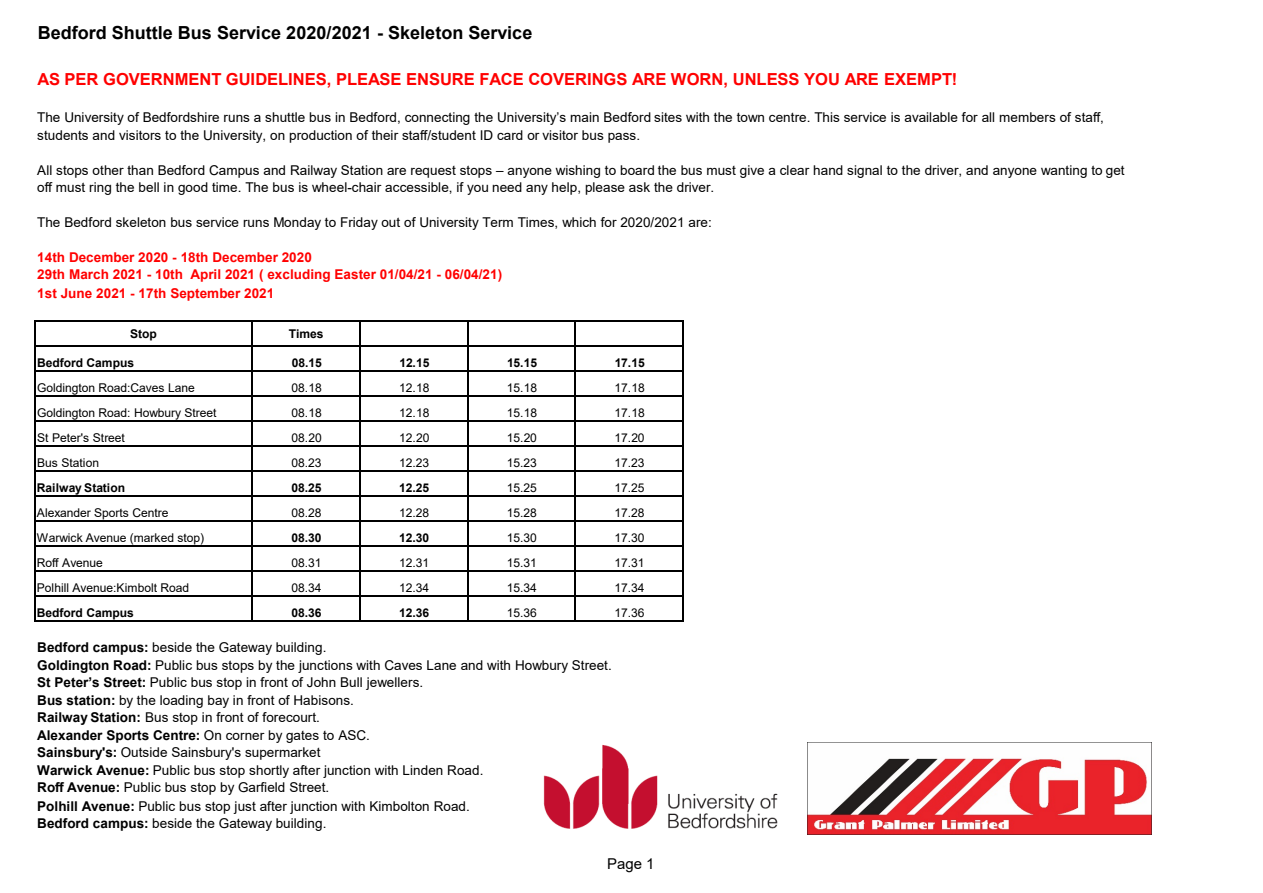
<style>
.page{position:relative;width:1263px;height:893px;background:#fff}
.page>*{position:absolute;margin:0;border:0;box-sizing:border-box;transform-origin:0 0}
.t1{font:700 18px "Arial";color:#000}
.t2{font:700 16.5px "Arial";letter-spacing:-.005em;color:#f00}
.t3{font:15px "Arial";color:#000}
.t4{font:13.5px/17.5px "Arial";letter-spacing:.005em;color:#000}
.t5{font:700 13.5px/18px "Arial";letter-spacing:.005em;color:#f00}
.t6{font:12px "Arial";letter-spacing:-.005em;color:#000}
.t7{font:700 12px "Arial";letter-spacing:-.005em;color:#000}
.s1{font-weight:700}
</style>
<div class="page">
<hr style="left:34px;top:320px;width:1px;height:302px;background:#000">
<hr style="left:251px;top:322px;width:2px;height:300px;background:#000">
<hr style="left:359px;top:322px;width:2px;height:300px;background:#000">
<hr style="left:467px;top:322px;width:1px;height:300px;background:#000">
<hr style="left:574px;top:322px;width:2px;height:300px;background:#000">
<hr style="left:682px;top:322px;width:1px;height:300px;background:#000">
<hr style="left:35px;top:320px;width:648px;height:2px;background:#000">
<hr style="left:35px;top:345px;width:648px;height:2px;background:#000">
<hr style="left:35px;top:370px;width:648px;height:2px;background:#000">
<hr style="left:35px;top:395px;width:648px;height:2px;background:#000">
<hr style="left:35px;top:420px;width:648px;height:2px;background:#000">
<hr style="left:35px;top:445px;width:648px;height:2px;background:#000">
<hr style="left:35px;top:470px;width:648px;height:2px;background:#000">
<hr style="left:35px;top:495px;width:648px;height:2px;background:#000">
<hr style="left:35px;top:520px;width:648px;height:2px;background:#000">
<hr style="left:35px;top:545px;width:648px;height:2px;background:#000">
<hr style="left:35px;top:570px;width:648px;height:2px;background:#000">
<hr style="left:35px;top:595px;width:648px;height:2px;background:#000">
<hr style="left:35px;top:620px;width:648px;height:2px;background:#000">
<img style="left:807px;top:743px;width:345px;height:92px">
<img style="left:543px;top:745px;width:235px;height:84px">
<h1 class="t1" style="left:38px;top:26px;width:496px">Bedford Shuttle Bus Service 2020/2021 - Skeleton Service</h1>
<p class="t2" style="left:38px;top:73px;width:921px">AS PER GOVERNMENT GUIDELINES, PLEASE ENSURE FACE COVERINGS ARE WORN, UNLESS YOU ARE EXEMPT!</p>
<p class="t4" style="left:37px;top:110px;width:1068px">The University of Bedfordshire runs a shuttle bus in Bedford, connecting the University’s main Bedford sites with the town centre. This service is available for all members of staff, students and visitors to the University, on production of their staff/student ID card or visitor bus pass.</p>
<p class="t4" style="left:37px;top:162px;width:1089px">All stops other than Bedford Campus and Railway Station are request stops – anyone wishing to board the bus must give a clear hand signal to the driver, and anyone wanting to get off must ring the bell in good time. The bus is wheel-chair accessible, if you need any help, please ask the driver.</p>
<p class="t4" style="left:37px;top:215px;width:676px">The Bedford skeleton bus service runs Monday to Friday out of University Term Times, which for 2020/2021 are:</p>
<p class="t5" style="left:37px;top:249px;width:466px">14th December 2020 - 18th December 2020<br>29th March 2021 - 10th April 2021 ( excluding Easter 01/04/21 - 06/04/21)<br>1st June 2021 - 17th September 2021</p>
<p class="t7" style="left:130px;top:329px;width:28px">Stop</p>
<p class="t7" style="left:289px;top:329px;width:36px">Times</p>
<p class="t7" style="left:37px;top:358px;width:99px">Bedford Campus</p>
<p class="t7" style="left:292px;top:358px;width:32px">08.15</p>
<p class="t7" style="left:399px;top:358px;width:32px">12.15</p>
<p class="t7" style="left:507px;top:358px;width:32px">15.15</p>
<p class="t7" style="left:615px;top:358px;width:32px">17.15</p>
<p class="t6" style="left:37px;top:383px;width:159px">Goldington Road:Caves Lane</p>
<p class="t6" style="left:292px;top:383px;width:32px">08.18</p>
<p class="t6" style="left:399px;top:383px;width:32px">12.18</p>
<p class="t6" style="left:507px;top:383px;width:32px">15.18</p>
<p class="t6" style="left:614px;top:383px;width:32px">17.18</p>
<p class="t6" style="left:37px;top:408px;width:181px">Goldington Road: Howbury Street</p>
<p class="t6" style="left:292px;top:408px;width:32px">08.18</p>
<p class="t6" style="left:399px;top:408px;width:32px">12.18</p>
<p class="t6" style="left:507px;top:408px;width:32px">15.18</p>
<p class="t6" style="left:614px;top:408px;width:32px">17.18</p>
<p class="t6" style="left:37px;top:433px;width:89px">St Peter's Street</p>
<p class="t6" style="left:292px;top:433px;width:32px">08.20</p>
<p class="t6" style="left:399px;top:433px;width:32px">12.20</p>
<p class="t6" style="left:507px;top:433px;width:32px">15.20</p>
<p class="t6" style="left:614px;top:433px;width:32px">17.20</p>
<p class="t6" style="left:37px;top:458px;width:64px">Bus Station</p>
<p class="t6" style="left:292px;top:458px;width:32px">08.23</p>
<p class="t6" style="left:399px;top:458px;width:32px">12.23</p>
<p class="t6" style="left:507px;top:458px;width:32px">15.23</p>
<p class="t6" style="left:614px;top:458px;width:32px">17.23</p>
<p class="t7" style="left:37px;top:483px;width:90px">Railway Station</p>
<p class="t7" style="left:291px;top:483px;width:32px">08.25</p>
<p class="t7" style="left:399px;top:483px;width:32px">12.25</p>
<p class="t6" style="left:507px;top:483px;width:32px">15.25</p>
<p class="t6" style="left:614px;top:483px;width:32px">17.25</p>
<p class="t6" style="left:37px;top:508px;width:133px">Alexander Sports Centre</p>
<p class="t6" style="left:291px;top:508px;width:32px">08.28</p>
<p class="t6" style="left:399px;top:508px;width:32px">12.28</p>
<p class="t6" style="left:507px;top:508px;width:32px">15.28</p>
<p class="t6" style="left:614px;top:508px;width:32px">17.28</p>
<p class="t6" style="left:37px;top:533px;width:169px">Warwick Avenue (marked stop)</p>
<p class="t7" style="left:291px;top:533px;width:32px">08.30</p>
<p class="t7" style="left:399px;top:533px;width:32px">12.30</p>
<p class="t6" style="left:507px;top:533px;width:32px">15.30</p>
<p class="t6" style="left:614px;top:533px;width:32px">17.30</p>
<p class="t6" style="left:37px;top:558px;width:68px">Roff Avenue</p>
<p class="t6" style="left:291px;top:558px;width:32px">08.31</p>
<p class="t6" style="left:399px;top:558px;width:32px">12.31</p>
<p class="t6" style="left:507px;top:558px;width:32px">15.31</p>
<p class="t6" style="left:614px;top:558px;width:32px">17.31</p>
<p class="t6" style="left:37px;top:583px;width:154px">Polhill Avenue:Kimbolt Road</p>
<p class="t6" style="left:291px;top:583px;width:32px">08.34</p>
<p class="t6" style="left:399px;top:583px;width:32px">12.34</p>
<p class="t6" style="left:507px;top:583px;width:32px">15.34</p>
<p class="t6" style="left:614px;top:583px;width:32px">17.34</p>
<p class="t7" style="left:37px;top:608px;width:99px">Bedford Campus</p>
<p class="t7" style="left:291px;top:608px;width:32px">08.36</p>
<p class="t7" style="left:399px;top:608px;width:32px">12.36</p>
<p class="t6" style="left:507px;top:608px;width:32px">15.36</p>
<p class="t6" style="left:614px;top:608px;width:32px">17.36</p>
<p class="t4" style="left:37px;top:640px;width:576px"><span class="s1">Bedford campus:</span> beside the Gateway building.<br><span class="s1">Goldington Road:</span> Public bus stops by the junctions with Caves Lane and with Howbury Street.<br><span class="s1">St Peter’s Street:</span> Public bus stop in front of John Bull jewellers.<br><span class="s1">Bus station:</span> by the loading bay in front of Habisons.<br><span class="s1">Railway Station:</span> Bus stop in front of forecourt.<br><span class="s1">Alexander Sports Centre:</span> On corner by gates to ASC.<br><span class="s1">Sainsbury's:</span> Outside Sainsbury's supermarket<br><span class="s1">Warwick Avenue:</span> Public bus stop shortly after junction with Linden Road.<br><span class="s1">Roff Avenue:</span> Public bus stop by Garfield Street.<br><span class="s1">Polhill Avenue:</span> Public bus stop just after junction with Kimbolton Road.<br><span class="s1">Bedford campus:</span> beside the Gateway building.</p>
<p class="t3" style="left:607px;top:858px;width:49px">Page 1</p>
</div>
